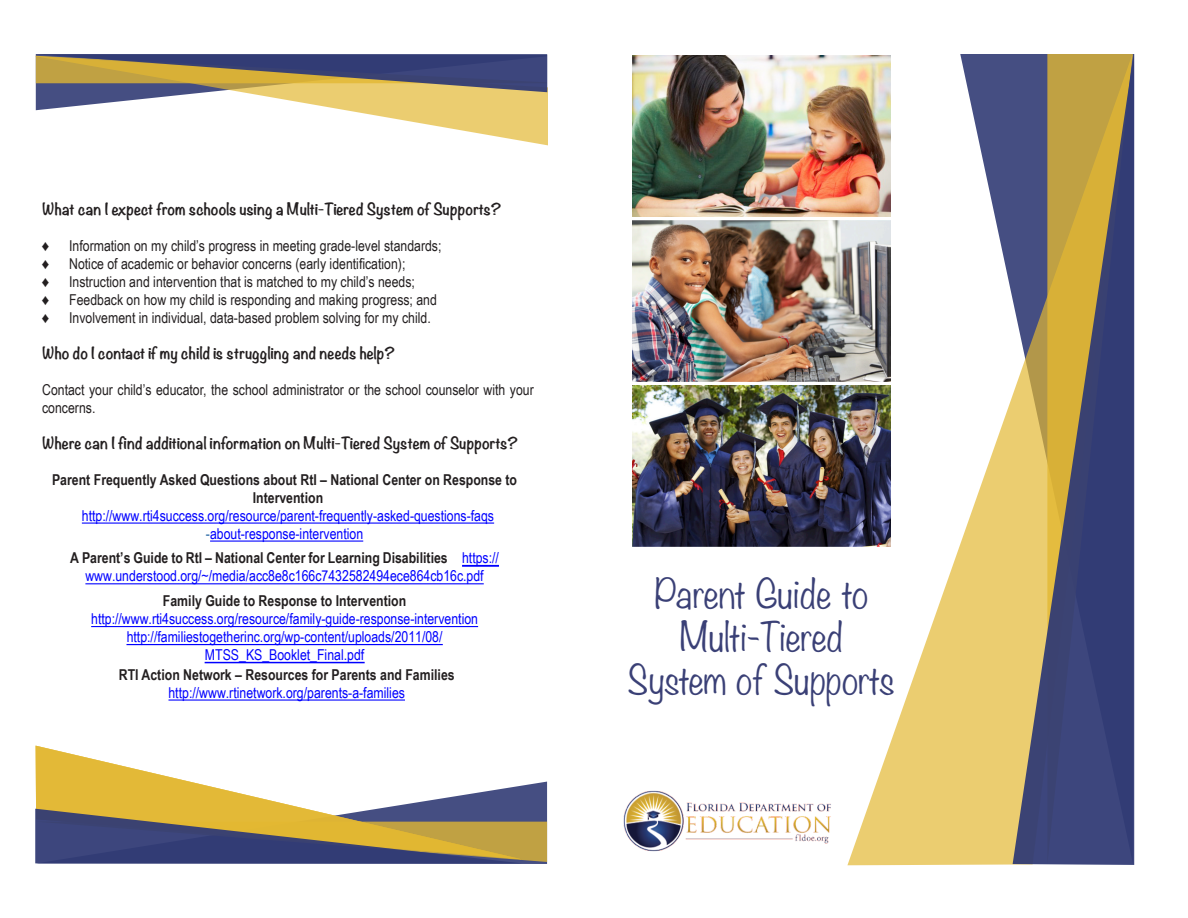
<style>
.page{position:relative;width:1188px;height:918px;background:#fff}
.page>*{position:absolute;margin:0;border:0;box-sizing:border-box;transform-origin:0 0}
.t1{font:300 36px/43.2px "Noteworthy";color:#3a4076;text-align:center}
.t2{font:15px/18px "Arial Narrow";color:#00f;text-align:center}
.t3{font:15px/18px "Arial Narrow";color:#231f20}
.t4{font:700 15px "Noteworthy";color:#231f20}
.t5{font:700 15px/18px "Arial Narrow";color:#231f20;text-align:center}
.s1{color:#175d9e}
.s2{font-weight:700;color:#231f20}
</style>
<div class="page">
<img style="left:632px;top:56px;width:215px;height:161px">
<img style="left:632px;top:221px;width:215px;height:161px">
<img style="left:632px;top:386px;width:215px;height:161px">
<img style="left:623px;top:790px;width:208px;height:62px">
<svg style="left:847px;top:54px;width:166px;height:811px"></svg>
<svg style="left:1013px;top:54px;width:121px;height:811px;background:#787067"></svg>
<svg style="left:36px;top:746px;width:155px;height:36px"></svg>
<svg style="left:35px;top:782px;width:512px;height:82px;background:#988c72"></svg>
<svg style="left:35px;top:56px;width:512px;height:90px"></svg>
<svg style="left:36px;top:54px;width:511px;height:56px;background:#978c79"></svg>
<hr style="left:82px;top:523px;width:412px;height:1px;background:#00f">
<hr style="left:210px;top:541px;width:153px;height:1px;background:#00f">
<hr style="left:462px;top:566px;width:37px;height:1px;background:#00f">
<hr style="left:85px;top:583px;width:399px;height:1px;background:#00f">
<hr style="left:168px;top:699px;width:237px;height:2px;background:#00f">
<hr style="left:91px;top:626px;width:387px;height:1px;background:#00f">
<hr style="left:126px;top:644px;width:317px;height:1px;background:#00f">
<hr style="left:205px;top:662px;width:160px;height:1px;background:#00f">
<p class="t4" style="left:42px;top:195px;width:461px">What can I expect from schools using a Multi-Tiered System of Supports?</p>
<p class="t3" style="left:42px;top:236px;width:9px">♦</p>
<p class="t3" style="left:69px;top:236px;width:374px">Information on my child’s progress in meeting grade-level standards;</p>
<p class="t3" style="left:42px;top:254px;width:9px">♦</p>
<p class="t3" style="left:69px;top:254px;width:338px">Notice of academic or behavior concerns (early identification);</p>
<p class="t3" style="left:42px;top:272px;width:9px">♦</p>
<p class="t3" style="left:69px;top:272px;width:347px">Instruction and intervention that is matched to my child’s needs;</p>
<p class="t3" style="left:42px;top:290px;width:9px">♦</p>
<p class="t3" style="left:69px;top:290px;width:369px">Feedback on how my child is responding and making progress; and</p>
<p class="t3" style="left:42px;top:308px;width:9px">♦</p>
<p class="t3" style="left:69px;top:308px;width:363px">Involvement in individual, data-based problem solving for my child.</p>
<p class="t4" style="left:42px;top:339px;width:355px">Who do I contact if my child is struggling and needs help?</p>
<p class="t3" style="left:42px;top:380px;width:493px">Contact your child’s educator, the school administrator or the school counselor with your concerns.</p>
<p class="t4" style="left:42px;top:429px;width:478px">Where can I find additional information on Multi-Tiered System of Supports?</p>
<p class="t5" style="left:52px;top:470px;width:467px">Parent Frequently Asked Questions about RtI – National Center on Response to<br>Intervention</p>
<p class="t2" style="left:82px;top:506px;width:414px">http://www.rti4success.org/resource/parent-frequently-asked-questions-faqs <span class="s1">-</span>about-response-intervention</p>
<p class="t2" style="left:70px;top:549px;width:430px"><span class="s2">A Parent’s Guide to RtI – National Center for Learning Disabilities</span> https:// www.understood.org/~/media/acc8e8c166c7432582494ece864cb16c.pdf</p>
<p class="t5" style="left:163px;top:591px;width:245px">Family Guide to Response to Intervention</p>
<p class="t2" style="left:91px;top:609px;width:388px">http://www.rti4success.org/resource/family-guide-response-intervention http://familiestogetherinc.org/wp-content/uploads/2011/08/<br>MTSS_KS_Booklet_Final.pdf</p>
<p class="t5" style="left:119px;top:665px;width:337px">RTI Action Network – Resources for Parents and Families</p>
<p class="t2" style="left:168px;top:683px;width:238px">http://www.rtinetwork.org/parents-a-families</p>
<h1 class="t1" style="left:628px;top:571px;width:268px">Parent Guide to<br>Multi-Tiered<br>System of Supports</h1>
</div>
